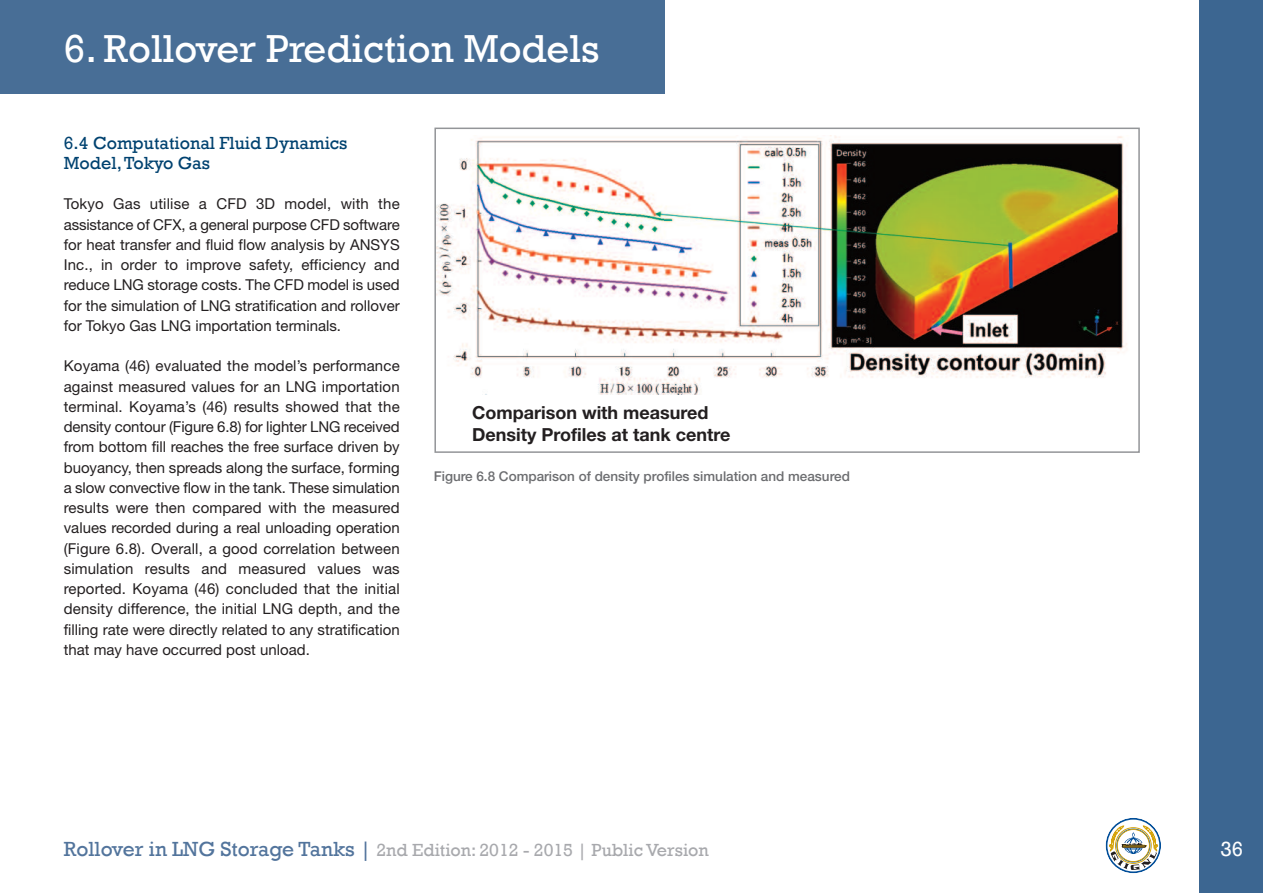
<style>
.page{position:relative;width:1263px;height:893px;background:#fff}
.page>*{position:absolute;margin:0;border:0;box-sizing:border-box;transform-origin:0 0}
.t1{font:40.05px "Rockwell";color:#fff}
.t2{font:21px "Rockwell";color:#fff}
.t3{font:18px "Rockwell";color:#a8a9ad}
.t4{font:700 18px/21.6px "Helvetica Neue";color:#231f20}
.t5{font:18px/20.2px "Rockwell";color:#004270}
.t6{font:15px/20.2px "Helvetica Neue";color:#231f20;text-align:justify}
.t7{font:500 13.5px "Helvetica Neue";color:#6c6d70}
.s1{font-size:21px;color:#52749c}
</style>
<div class="page">
<div style="left:1199px;top:0;width:64px;height:893px;background:#3c6691"></div>
<div style="left:0;top:0;width:665px;height:94px;background:#486e96"></div>
<svg style="left:1106px;top:818px;width:55px;height:55px"></svg>
<svg style="left:1107px;top:820px;width:52px;height:51px"></svg>
<img style="left:437px;top:136px;width:690px;height:259px">
<div style="left:434px;top:128px;width:706px;height:325px;border:2px solid #939598"></div>
<h1 class="t1" style="left:64px;top:24px;width:537px">6. Rollover Prediction Models</h1>
<p class="t5" style="left:64px;top:132px;width:285px">6.4 Computational Fluid Dynamics<br>Model,Tokyo Gas</p>
<p class="t6" style="left:64px;top:195px;width:337px">Tokyo Gas utilise a CFD 3D model, with the assistance of CFX, a general purpose CFD software for heat transfer and fluid flow analysis by ANSYS Inc., in order to improve safety, efficiency and reduce LNG storage costs. The CFD model is used for the simulation of LNG stratification and rollover for Tokyo Gas LNG importation terminals.</p>
<p class="t6" style="left:64px;top:357px;width:337px">Koyama (46) evaluated the model’s performance against measured values for an LNG importation terminal. Koyama’s (46) results showed that the density contour (Figure 6.8) for lighter LNG received from bottom fill reaches the free surface driven by buoyancy, then spreads along the surface, forming a slow convective flow in the tank. These simulation results were then compared with the measured values recorded during a real unloading operation (Figure 6.8). Overall, a good correlation between simulation results and measured values was reported. Koyama (46) concluded that the initial density difference, the initial LNG depth, and the filling rate were directly related to any stratification that may have occurred post unload.</p>
<p class="t4" style="left:472px;top:404px;width:260px">Comparison with measured<br>Density Profiles at tank centre</p>
<p class="t7" style="left:434px;top:472px;width:418px">Figure 6.8 Comparison of density profiles simulation and measured</p>
<p class="t3" style="left:64px;top:838px;width:647px"><span class="s1">Rollover in LNG Storage Tanks |</span> 2nd Edition: 2012 - 2015 | Public Version</p>
<h2 class="t2" style="left:1220px;top:836px;width:24px">36</h2>
</div>
